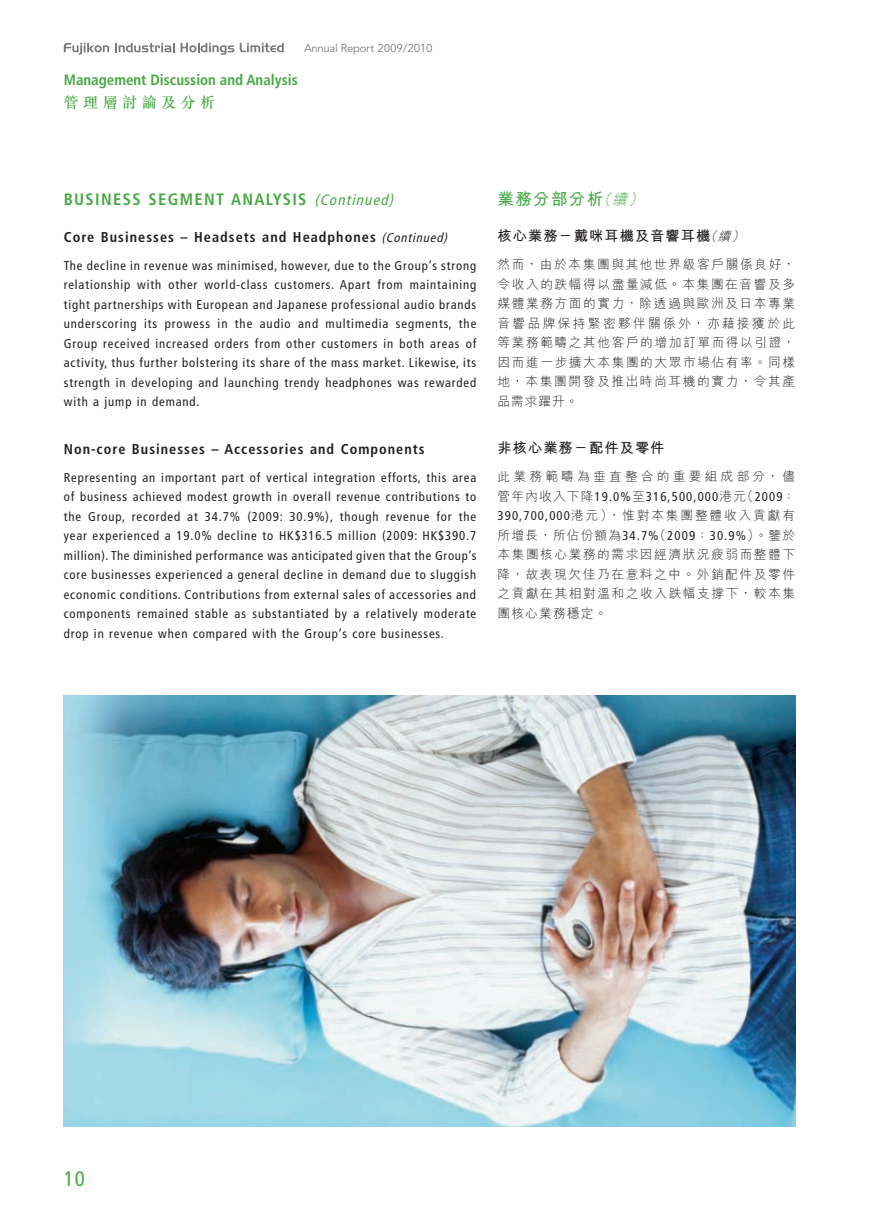
<style>
.page{position:relative;width:893px;height:1212px;background:#fff}
.page>*{position:absolute;margin:0;border:0;box-sizing:border-box;transform-origin:0 0}
.t1{font:condensed 21px "Frutiger LT Std";color:#46aa42}
.t2{font:700 condensed 16.5px "Frutiger LT Std";letter-spacing:.08em;color:#46aa42}
.t3{font:700 16.5px "M Hei HK";letter-spacing:.08em;color:#46aa42}
.t4{font:700 condensed 15px/23.4px "Frutiger LT Std";color:#46aa42}
.t5{font:700 condensed 14.25px "Frutiger LT Std";letter-spacing:.07em;color:#231f20}
.t6{font:700 14.25px "M Hei HK";letter-spacing:.07em;color:#231f20}
.t7{font:condensed 12.75px/19.5px "Frutiger LT Std";letter-spacing:.07em;color:#231f20;text-align:justify}
.t8{font:300 12.75px/19.5px "M Hei HK";letter-spacing:.12em;color:#231f20;text-align:justify}
.t9{font:300 11.25px "Avenir LT Std";letter-spacing:-.025em;color:#6c6d70}
.s1{font-family:"M Sung HK";font-weight:500;font-stretch:normal}
.s2{font-weight:400;font-style:italic;font-size:15px}
.s3{font-weight:400;font-style:italic;font-size:12.75px}
.s4{font-weight:300;font-style:italic;font-size:15px}
.s5{font-weight:300;font-style:italic;font-size:12.75px}
.s6{font-family:"Frutiger LT Std";font-weight:400;font-stretch:condensed}
</style>
<div class="page">
<svg style="left:64px;top:43px;width:45px;height:12px"></svg>
<svg style="left:115px;top:43px;width:60px;height:9px"></svg>
<svg style="left:181px;top:43px;width:53px;height:12px"></svg>
<svg style="left:240px;top:43px;width:44px;height:9px"></svg>
<img style="left:64px;top:695px;width:731px;height:432px">
<p class="t9" style="left:304px;top:42px;width:130px">Annual Report 2009/2010</p>
<p class="t4" style="left:64px;top:68px;width:235px">Management Discussion and Analysis<span class="s1">管理層討論及分析</span></p>
<p class="t2" style="left:64px;top:190px;width:335px">BUSINESS SEGMENT ANALYSIS <span class="s2">(Continued)</span></p>
<p class="t5" style="left:64px;top:228px;width:388px">Core Businesses – Headsets and Headphones <span class="s3">(Continued)</span></p>
<p class="t7" style="left:64px;top:255px;width:414px">The decline in revenue was minimised, however, due to the Group’s strong relationship with other world-class customers. Apart from maintaining tight partnerships with European and Japanese professional audio brands underscoring its prowess in the audio and multimedia segments, the Group received increased orders from other customers in both areas of activity, thus further bolstering its share of the mass market. Likewise, its strength in developing and launching trendy headphones was rewarded with a jump in demand.</p>
<p class="t5" style="left:64px;top:440px;width:362px">Non-core Businesses – Accessories and Components</p>
<p class="t7" style="left:64px;top:467px;width:414px">Representing an important part of vertical integration efforts, this area of business achieved modest growth in overall revenue contributions to the Group, recorded at 34.7% (2009: 30.9%), though revenue for the year experienced a 19.0% decline to HK$316.5 million (2009: HK$390.7 million). The diminished performance was anticipated given that the Group’s core businesses experienced a general decline in demand due to sluggish economic conditions. Contributions from external sales of accessories and components remained stable as substantiated by a relatively moderate drop in revenue when compared with the Group’s core businesses.</p>
<p class="t3" style="left:497px;top:187px;width:152px">業務分部分析<span class="s4">（續）</span></p>
<p class="t6" style="left:497px;top:225px;width:252px">核心業務－戴咪耳機及音響耳機<span class="s5">（續）</span></p>
<p class="t8" style="left:497px;top:254px;width:299px">然而，由於本集團與其他世界級客戶關係良好，令收入的跌幅得以盡量減低。本集團在音響及多媒體業務方面的實力，除透過與歐洲及日本專業音響品牌保持緊密夥伴關係外，亦藉接獲於此等業務範疇之其他客戶的增加訂單而得以引證，因而進一步擴大本集團的大眾市場佔有率。同樣地，本集團開發及推出時尚耳機的實力，令其產品需求躍升。</p>
<p class="t6" style="left:497px;top:437px;width:169px">非核心業務－配件及零件</p>
<p class="t8" style="left:497px;top:466px;width:299px">此業務範疇為垂直整合的重要組成部分，儘管年內收入下降<span class="s6">19.0%</span>至<span class="s6">316,500,000</span>港元（<span class="s6">2009</span>：<span class="s6">390,700,000</span>港元），惟對本集團整體收入貢獻有所增長，所佔份額為<span class="s6">34.7%</span>（<span class="s6">2009</span>：<span class="s6">30.9%</span>）。鑒於本集團核心業務的需求因經濟狀況疲弱而整體下降，故表現欠佳乃在意料之中。外銷配件及零件之貢獻在其相對溫和之收入跌幅支撐下，較本集團核心業務穩定。</p>
<p class="t1" style="left:64px;top:1166px;width:23px">10</p>
</div>
